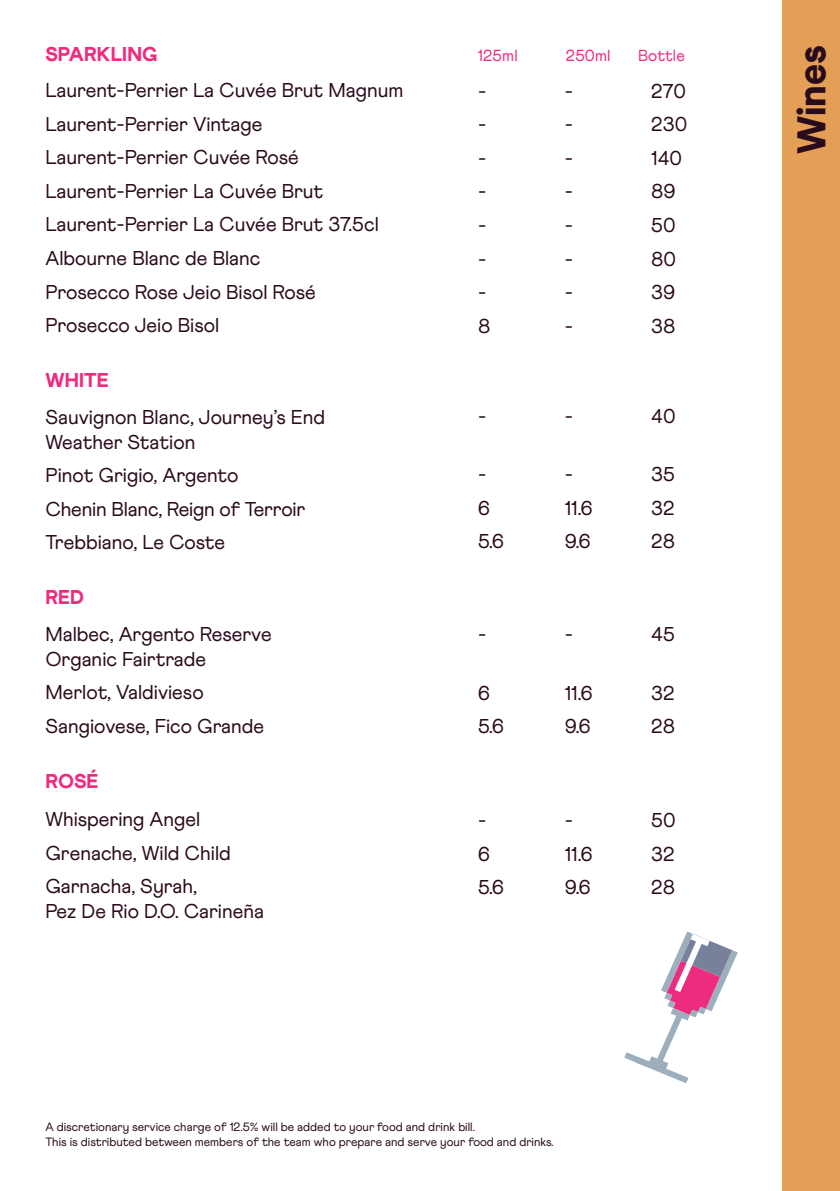
<style>
.page{position:relative;width:840px;height:1191px;background:#fff}
.page>*{position:absolute;margin:0;border:0;box-sizing:border-box;transform-origin:0 0}
.Section{font:900 40px "Athletics";letter-spacing:-.005em;color:#2a0b1b}
.Drink_Wine{font:20px/25px "Athletics";color:#2a0b1b}
.Drink_Type{font:900 20px "Athletics";letter-spacing:.01em;color:#ee2c7f}
.Drink_Type-2{font:16px "Athletics";letter-spacing:.01em;color:#ee2c7f}
.Small_Print{font:12px/15px "Athletics";color:#2a0b1b}
</style>
<div class="page">
<div style="left:781px;top:0;width:58px;height:1191px;background:#e29f55"></div>
<svg style="left:624px;top:931px;width:113px;height:152px"></svg>
<p class="Drink_Type" style="left:45px;top:42px;width:113px">SPARKLING</p>
<p class="Drink_Type-2" style="left:477px;top:46px;width:41px">125ml</p>
<p class="Drink_Type-2" style="left:565px;top:46px;width:46px">250ml</p>
<p class="Drink_Type-2" style="left:637px;top:46px;width:48px">Bottle</p>
<p class="Drink_Wine" style="left:45px;top:78px;width:359px">Laurent-Perrier La Cuvée Brut Magnum</p>
<p class="Drink_Wine" style="left:45px;top:112px;width:218px">Laurent-Perrier Vintage</p>
<p class="Drink_Wine" style="left:45px;top:145px;width:255px">Laurent-Perrier Cuvée Rosé</p>
<p class="Drink_Wine" style="left:45px;top:179px;width:279px">Laurent-Perrier La Cuvée Brut</p>
<p class="Drink_Wine" style="left:45px;top:212px;width:335px">Laurent-Perrier La Cuvée Brut 37.5cl</p>
<p class="Drink_Wine" style="left:45px;top:246px;width:216px">Albourne Blanc de Blanc</p>
<p class="Drink_Wine" style="left:45px;top:279px;width:272px">Prosecco Rose Jeio Bisol Rosé</p>
<p class="Drink_Wine" style="left:45px;top:313px;width:175px">Prosecco Jeio Bisol</p>
<p class="Drink_Wine" style="left:651px;top:79px;width:36px">270</p>
<p class="Drink_Wine" style="left:651px;top:112px;width:37px">230</p>
<p class="Drink_Wine" style="left:651px;top:146px;width:32px">140</p>
<p class="Drink_Wine" style="left:651px;top:179px;width:26px">89</p>
<p class="Drink_Wine" style="left:651px;top:213px;width:26px">50</p>
<p class="Drink_Wine" style="left:651px;top:246px;width:26px">80</p>
<p class="Drink_Wine" style="left:651px;top:280px;width:25px">39</p>
<p class="Drink_Wine" style="left:651px;top:313px;width:26px">38</p>
<p class="Drink_Wine" style="left:478px;top:79px;width:10px">-</p>
<p class="Drink_Wine" style="left:478px;top:112px;width:10px">-</p>
<p class="Drink_Wine" style="left:478px;top:146px;width:10px">-</p>
<p class="Drink_Wine" style="left:478px;top:179px;width:10px">-</p>
<p class="Drink_Wine" style="left:478px;top:213px;width:10px">-</p>
<p class="Drink_Wine" style="left:478px;top:246px;width:10px">-</p>
<p class="Drink_Wine" style="left:478px;top:280px;width:10px">-</p>
<p class="Drink_Wine" style="left:478px;top:313px;width:14px">8</p>
<p class="Drink_Wine" style="left:564px;top:79px;width:10px">-</p>
<p class="Drink_Wine" style="left:564px;top:112px;width:10px">-</p>
<p class="Drink_Wine" style="left:564px;top:146px;width:10px">-</p>
<p class="Drink_Wine" style="left:564px;top:179px;width:10px">-</p>
<p class="Drink_Wine" style="left:564px;top:213px;width:10px">-</p>
<p class="Drink_Wine" style="left:564px;top:246px;width:10px">-</p>
<p class="Drink_Wine" style="left:564px;top:280px;width:10px">-</p>
<p class="Drink_Wine" style="left:564px;top:313px;width:10px">-</p>
<p class="Drink_Type" style="left:45px;top:368px;width:65px">WHITE</p>
<p class="Drink_Wine" style="left:45px;top:404px;width:281px">Sauvignon Blanc, Journey’s End<br>Weather Station</p>
<p class="Drink_Wine" style="left:45px;top:463px;width:194px">Pinot Grigio, Argento</p>
<p class="Drink_Wine" style="left:45px;top:496px;width:261px">Chenin Blanc, Reign of Terroir</p>
<p class="Drink_Wine" style="left:45px;top:530px;width:181px">Trebbiano, Le Coste</p>
<p class="Drink_Type" style="left:45px;top:585px;width:40px">RED</p>
<p class="Drink_Wine" style="left:45px;top:621px;width:228px">Malbec, Argento Reserve<br>Organic Fairtrade</p>
<p class="Drink_Wine" style="left:45px;top:680px;width:160px">Merlot, Valdivieso</p>
<p class="Drink_Wine" style="left:45px;top:713px;width:220px">Sangiovese, Fico Grande</p>
<p class="Drink_Type" style="left:45px;top:769px;width:54px">ROSÉ</p>
<p class="Drink_Wine" style="left:45px;top:807px;width:156px">Whispering Angel</p>
<p class="Drink_Wine" style="left:45px;top:840px;width:187px">Grenache, Wild Child</p>
<p class="Drink_Wine" style="left:45px;top:874px;width:220px">Garnacha, Syrah,<br>Pez De Rio D.O. Carineña</p>
<p class="Drink_Wine" style="left:478px;top:403px;width:10px">-</p>
<p class="Drink_Wine" style="left:478px;top:462px;width:10px">-</p>
<p class="Drink_Wine" style="left:478px;top:495px;width:13px">6</p>
<p class="Drink_Wine" style="left:478px;top:529px;width:27px">5.6</p>
<p class="Drink_Wine" style="left:478px;top:621px;width:10px">-</p>
<p class="Drink_Wine" style="left:478px;top:680px;width:13px">6</p>
<p class="Drink_Wine" style="left:478px;top:713px;width:27px">5.6</p>
<p class="Drink_Wine" style="left:478px;top:808px;width:10px">-</p>
<p class="Drink_Wine" style="left:478px;top:841px;width:13px">6</p>
<p class="Drink_Wine" style="left:478px;top:875px;width:27px">5.6</p>
<p class="Drink_Wine" style="left:564px;top:403px;width:10px">-</p>
<p class="Drink_Wine" style="left:564px;top:462px;width:10px">-</p>
<p class="Drink_Wine" style="left:564px;top:495px;width:29px">11.6</p>
<p class="Drink_Wine" style="left:564px;top:529px;width:27px">9.6</p>
<p class="Drink_Wine" style="left:564px;top:621px;width:10px">-</p>
<p class="Drink_Wine" style="left:564px;top:680px;width:29px">11.6</p>
<p class="Drink_Wine" style="left:564px;top:713px;width:27px">9.6</p>
<p class="Drink_Wine" style="left:564px;top:808px;width:10px">-</p>
<p class="Drink_Wine" style="left:564px;top:841px;width:29px">11.6</p>
<p class="Drink_Wine" style="left:564px;top:875px;width:27px">9.6</p>
<p class="Drink_Wine" style="left:651px;top:403px;width:26px">40</p>
<p class="Drink_Wine" style="left:651px;top:462px;width:25px">35</p>
<p class="Drink_Wine" style="left:651px;top:495px;width:25px">32</p>
<p class="Drink_Wine" style="left:651px;top:529px;width:25px">28</p>
<p class="Drink_Wine" style="left:651px;top:621px;width:25px">45</p>
<p class="Drink_Wine" style="left:651px;top:680px;width:25px">32</p>
<p class="Drink_Wine" style="left:651px;top:713px;width:25px">28</p>
<p class="Drink_Wine" style="left:651px;top:808px;width:26px">50</p>
<p class="Drink_Wine" style="left:651px;top:841px;width:25px">32</p>
<p class="Drink_Wine" style="left:651px;top:875px;width:25px">28</p>
<p class="Small_Print" style="left:45px;top:1119px;width:509px">A discretionary service charge of 12.5% will be added to your food and drink bill.<br>This is distributed between members of the team who prepare and serve your food and drinks.</p>
<p class="Section" style="left:786px;top:154px;width:110px;rotate:-90deg">Wines</p>
</div>
